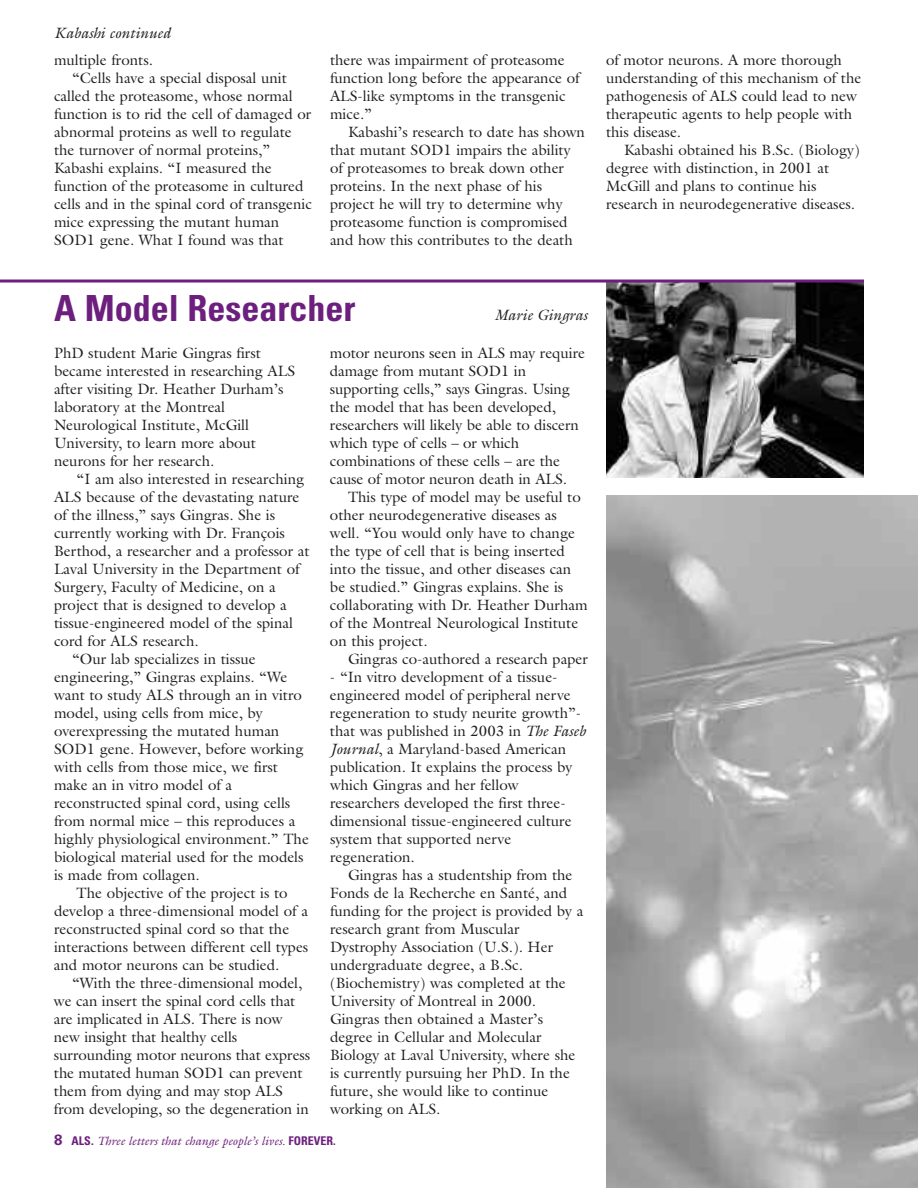
<style>
.page{position:relative;width:918px;height:1188px;background:#fff}
.page>*{position:absolute;margin:0;border:0;box-sizing:border-box;transform-origin:0 0}
.t1{font:700 condensed 36px "Univers";color:#6c1f7d}
.t2{font:15px/18px "Galliard";color:#231f20}
.t3{font:italic 15px "Galliard";color:#231f20}
.t4{font:italic 12px "Galliard";color:#6c1f7d}
.s1{font-style:italic}
.s2{font-family:"Univers";font-weight:700;font-style:normal;font-size:15px}
.s3{font-family:"Univers";font-weight:700;font-style:normal;font-stretch:condensed}
.s4{font-family:"Univers";font-weight:700;font-style:normal}
</style>
<div class="page">
<img style="left:606px;top:283px;width:258px;height:194px">
<img style="left:606px;top:496px;width:312px;height:692px">
<hr style="left:0;top:280px;width:864px;height:3px;background:#6c1f7d">
<p class="t3" style="left:54px;top:24px;width:119px">Kabashi continued</p>
<p class="t2" style="left:54px;top:51px;width:100px">multiple fronts.</p>
<p class="t2" style="left:72px;top:69px;width:216px">“Cells have a special disposal unit</p>
<p class="t2" style="left:54px;top:87px;width:240px">called the proteasome, whose normal</p>
<p class="t2" style="left:54px;top:105px;width:259px">function is to rid the cell of damaged or</p>
<p class="t2" style="left:54px;top:123px;width:239px">abnormal proteins as well to regulate</p>
<p class="t2" style="left:54px;top:141px;width:218px">the turnover of normal proteins,”</p>
<p class="t2" style="left:54px;top:159px;width:219px">Kabashi explains. “I measured the</p>
<p class="t2" style="left:54px;top:177px;width:251px">function of the proteasome in cultured</p>
<p class="t2" style="left:54px;top:195px;width:260px">cells and in the spinal cord of transgenic</p>
<p class="t2" style="left:54px;top:213px;width:227px">mice expressing the mutant human</p>
<p class="t2" style="left:54px;top:231px;width:231px">SOD1 gene. What I found was that</p>
<p class="t2" style="left:330px;top:51px;width:251px">there was impairment of proteasome function long before the appearance of<br>ALS-like symptoms in the transgenic mice.”</p>
<p class="t2" style="left:330px;top:123px;width:257px;text-indent:18px">Kabashi’s research to date has shown that mutant SOD1 impairs the ability of proteasomes to break down other proteins. In the next phase of his project he will try to determine why proteasome function is compromised and how this contributes to the death</p>
<p class="t2" style="left:606px;top:51px;width:257px">of motor neurons. A more thorough understanding of this mechanism of the pathogenesis of ALS could lead to new therapeutic agents to help people with this disease.</p>
<p class="t2" style="left:606px;top:141px;width:255px;text-indent:18px">Kabashi obtained his B.Sc. (Biology) degree with distinction, in 2001 at McGill and plans to continue his research in neurodegenerative diseases.</p>
<h1 class="t1" style="left:54px;top:295px;width:303px">A Model Researcher</h1>
<p class="t2" style="left:54px;top:344px;width:243px">PhD student Marie Gingras first became interested in researching ALS after visiting Dr. Heather Durham’s laboratory at the Montreal<br>Neurological Institute, McGill<br>University, to learn more about neurons for her research.</p>
<p class="t2" style="left:77px;top:470px;width:229px">“I am also interested in researching</p>
<p class="t2" style="left:54px;top:488px;width:247px">ALS because of the devastating nature</p>
<p class="t2" style="left:54px;top:506px;width:223px">of the illness,” says Gingras. She is</p>
<p class="t2" style="left:54px;top:524px;width:232px">currently working with Dr. François</p>
<p class="t2" style="left:54px;top:542px;width:257px">Berthod, a researcher and a professor at</p>
<p class="t2" style="left:54px;top:560px;width:247px">Laval University in the Department of</p>
<p class="t2" style="left:54px;top:578px;width:223px">Surgery, Faculty of Medicine, on a</p>
<p class="t2" style="left:54px;top:596px;width:234px">project that is designed to develop a</p>
<p class="t2" style="left:54px;top:614px;width:241px">tissue-engineered model of the spinal</p>
<p class="t2" style="left:54px;top:632px;width:146px">cord for ALS research.</p>
<p class="t2" style="left:72px;top:650px;width:185px">“Our lab specializes in tissue</p>
<p class="t2" style="left:54px;top:668px;width:235px">engineering,” Gingras explains. “We</p>
<p class="t2" style="left:54px;top:686px;width:250px">want to study ALS through an in vitro</p>
<p class="t2" style="left:54px;top:704px;width:210px">model, using cells from mice, by</p>
<p class="t2" style="left:54px;top:722px;width:227px">overexpressing the mutated human</p>
<p class="t2" style="left:54px;top:740px;width:251px">SOD1 gene. However, before working</p>
<p class="t2" style="left:54px;top:758px;width:226px">with cells from those mice, we first</p>
<p class="t2" style="left:54px;top:776px;width:180px">make an in vitro model of a</p>
<p class="t2" style="left:54px;top:794px;width:238px">reconstructed spinal cord, using cells</p>
<p class="t2" style="left:54px;top:812px;width:243px">from normal mice – this reproduces a</p>
<p class="t2" style="left:54px;top:830px;width:256px">highly physiological environment.” The</p>
<p class="t2" style="left:54px;top:848px;width:251px">biological material used for the models</p>
<p class="t2" style="left:54px;top:866px;width:147px">is made from collagen.</p>
<p class="t2" style="left:77px;top:884px;width:212px">The objective of the project is to</p>
<p class="t2" style="left:54px;top:902px;width:255px">develop a three-dimensional model of a</p>
<p class="t2" style="left:54px;top:920px;width:237px">reconstructed spinal cord so that the</p>
<p class="t2" style="left:54px;top:938px;width:256px">interactions between different cell types</p>
<p class="t2" style="left:54px;top:956px;width:227px">and motor neurons can be studied.</p>
<p class="t2" style="left:72px;top:974px;width:232px">“With the three-dimensional model,</p>
<p class="t2" style="left:54px;top:992px;width:243px">we can insert the spinal cord cells that</p>
<p class="t2" style="left:54px;top:1010px;width:230px">are implicated in ALS. There is now</p>
<p class="t2" style="left:54px;top:1028px;width:185px">new insight that healthy cells</p>
<p class="t2" style="left:54px;top:1046px;width:258px">surrounding motor neurons that express</p>
<p class="t2" style="left:54px;top:1064px;width:250px">the mutated human SOD1 can prevent</p>
<p class="t2" style="left:54px;top:1082px;width:230px">them from dying and may stop ALS</p>
<p class="t2" style="left:54px;top:1100px;width:256px">from developing, so the degeneration in</p>
<p class="t3" style="left:494px;top:306px;width:95px">Marie Gingras</p>
<p class="t2" style="left:330px;top:344px;width:257px">motor neurons seen in ALS may require damage from mutant SOD1 in supporting cells,” says Gingras. Using the model that has been developed, researchers will likely be able to discern which type of cells – or which combinations of these cells – are the cause of motor neuron death in ALS.</p>
<p class="t2" style="left:330px;top:488px;width:259px;text-indent:18px">This type of model may be useful to other neurodegenerative diseases as well. “You would only have to change the type of cell that is being inserted into the tissue, and other diseases can be studied.” Gingras explains. She is collaborating with Dr. Heather Durham of the Montreal Neurological Institute on this project.</p>
<p class="t2" style="left:348px;top:650px;width:241px">Gingras co-authored a research paper</p>
<p class="t2" style="left:330px;top:668px;width:257px">- “In vitro development of a tissue&shy;engineered model of peripheral nerve regeneration to study neurite growth”- that was published in 2003 in <span class="s1">The Faseb Journal</span>, a Maryland-based American publication. It explains the process by which Gingras and her fellow researchers developed the first three&shy;dimensional tissue-engineered culture system that supported nerve regeneration.</p>
<p class="t2" style="left:330px;top:866px;width:255px;text-indent:18px">Gingras has a studentship from the Fonds de la Recherche en Santé, and funding for the project is provided by a research grant from Muscular Dystrophy Association (U.S.). Her undergraduate degree, a B.Sc. (Biochemistry) was completed at the University of Montreal in 2000.<br>Gingras then obtained a Master’s degree in Cellular and Molecular Biology at Laval University, where she is currently pursuing her PhD. In the future, she would like to continue working on ALS.</p>
<p class="t4" style="left:54px;top:1134px;width:283px"><span class="s2">8</span> <span class="s3">ALS</span><span class="s4">.</span> Three letters that change people’s lives. <span class="s3">FOREVER.</span></p>
</div>
